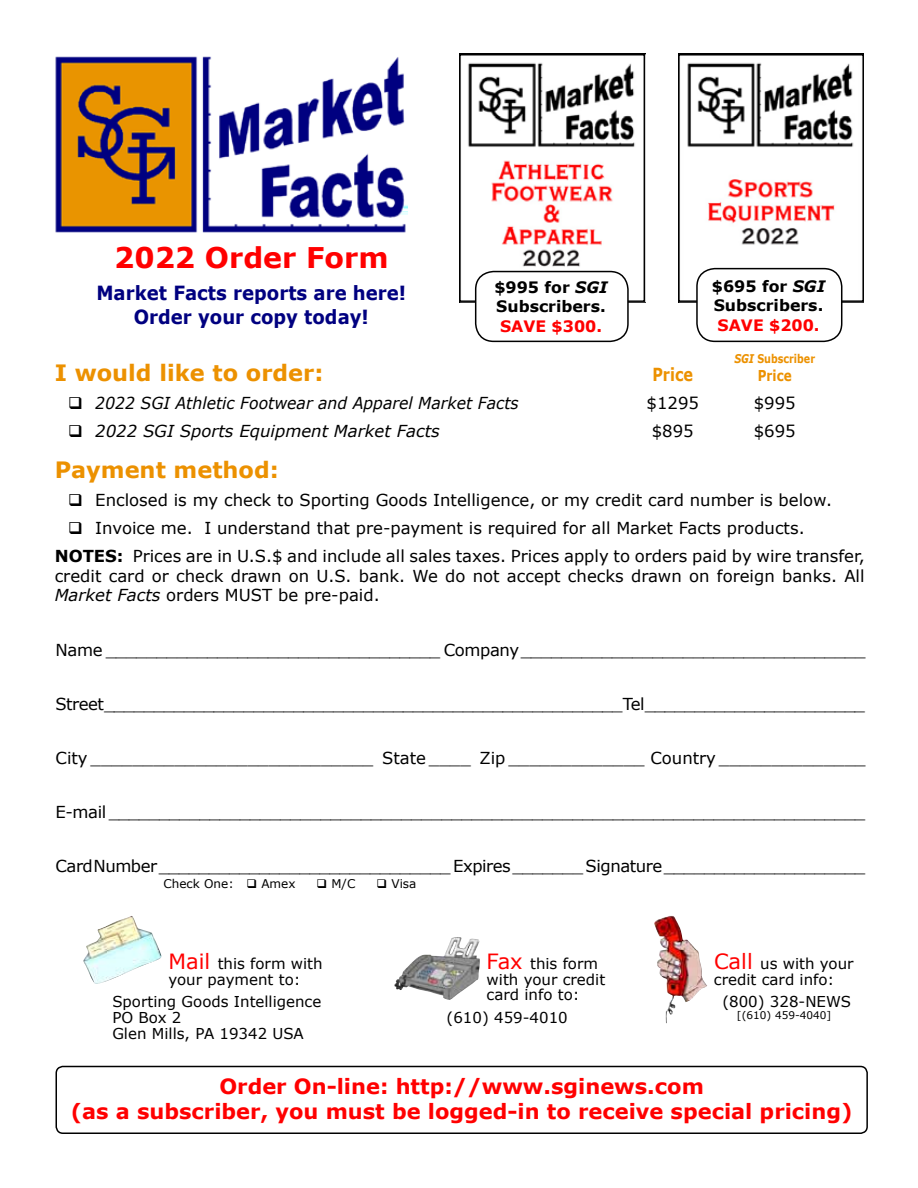
<style>
.page{position:relative;width:918px;height:1188px;background:#fff}
.page>*{position:absolute;margin:0;border:0;box-sizing:border-box;transform-origin:0 0}
.t1{font:700 28.5px "Verdana";color:#f00}
.t2{font:700 22.5px "Verdana";color:#ec9100}
.t3{font:700 21px/25.2px "Verdana";color:#f00;text-align:center}
.t4{font:700 19.5px/24px "Verdana";color:#000080;text-align:center;scale:.93 1}
.t5{font:700 18px "Verdana";color:#ec9100;scale:.8 1}
.t6{font:16.5px/28.2px "Verdana";color:#000}
.t7{font:16.5px "Verdana";letter-spacing:-.03em;color:#000}
.t8{font:16.5px "Verdana";letter-spacing:-.025em;color:#000}
.t9{font:16.5px "Verdana";letter-spacing:-.02em;color:#000}
.t10{font:italic 16.5px "Verdana";color:#000;scale:.95 1}
.t11{font:italic 16.5px "Verdana";color:#000}
.t12{font:700 15.75px/19.5px "Verdana";color:#000}
.t13{font:700 15.75px "Verdana";color:#f00}
.t14{font:15px/15.8px "Verdana";color:#000}
.t15{font:700 15px "Verdana";color:#ec9100;scale:.8 1}
.t16{font:12px "Verdana";color:#000}
.t17{font:700 12px "Verdana";color:#ec9100;scale:.8 1}
.t18{font:10.5px "Verdana";color:#000}
.s1{font-style:italic}
.s2{font-weight:700}
.s3{font-size:21px;color:#f00}
</style>
<div class="page">
<img style="left:687px;top:63px;width:167px;height:236px">
<div style="left:678px;top:54px;width:186px;height:248px;border:2px solid #000"></div>
<img style="left:468px;top:63px;width:167px;height:237px">
<div style="left:459px;top:54px;width:186px;height:248px;border:1px solid #000"></div>
<img style="left:394px;top:937px;width:86px;height:63px">
<img style="left:654px;top:916px;width:53px;height:107px">
<img style="left:83px;top:916px;width:79px;height:68px">
<div style="left:56px;top:1066px;width:812px;height:68px;border:2px solid #000;border-radius:7px"></div>
<img style="left:55px;top:56px;width:353px;height:177px">
<div style="left:476px;top:272px;width:152px;height:69px;background:#fff;border-radius:18px"></div>
<div style="left:475px;top:271px;width:154px;height:71px;border:2px solid #000;border-radius:18px"></div>
<div style="left:697px;top:269px;width:145px;height:72px;background:#fff;border-radius:18px"></div>
<div style="left:696px;top:268px;width:146px;height:74px;border:2px solid #000;border-radius:18px"></div>
<h1 class="t1" style="left:114px;top:239px;width:276px">2022 Order Form</h1>
<p class="t4" style="left:96px;top:281px;width:335px">Market Facts reports are here!<br>Order your copy today!</p>
<p class="t12" style="left:494px;top:277px;width:115px">$995 for <span class="s1">SGI<br></span>Subscribers.</p>
<p class="t13" style="left:500px;top:316px;width:104px">SAVE $300.</p>
<p class="t12" style="left:712px;top:276px;width:115px">$695 for <span class="s1">SGI<br></span>Subscribers.</p>
<p class="t13" style="left:718px;top:315px;width:104px">SAVE $200.</p>
<p class="t17" style="left:734px;top:351px;width:102px"><span class="s1">SGI</span> Subscriber</p>
<h2 class="t2" style="left:55px;top:358px;width:270px">I would like to order:</h2>
<p class="t5" style="left:652px;top:363px;width:52px">Price</p>
<p class="t15" style="left:758px;top:366px;width:44px">Price</p>
<p class="t10" style="left:68px;top:392px;width:476px">❑ 2022 SGI Athletic Footwear and Apparel Market Facts</p>
<p class="t6" style="left:647px;top:389px;width:54px">$1295</p>
<p class="t6" style="left:754px;top:389px;width:43px">$995</p>
<p class="t11" style="left:68px;top:420px;width:373px">❑ 2022 SGI Sports Equipment Market Facts</p>
<p class="t6" style="left:652px;top:417px;width:43px">$895</p>
<p class="t6" style="left:754px;top:417px;width:43px">$695</p>
<h2 class="t2" style="left:55px;top:455px;width:226px">Payment method:</h2>
<p class="t6" style="left:68px;top:485px;width:765px">❑ Enclosed is my check to Sporting Goods Intelligence, or my credit card number is below.</p>
<p class="t6" style="left:55px;top:514px;width:812px;text-indent:14px">❑ Invoice me. I understand that pre-payment is required for all Market Facts products.<br><span class="s2">NOTES:</span> Prices are in U.S.$ and include all sales taxes. Prices apply to orders paid by wire transfer,</p>
<p class="t6" style="left:55px;top:566px;width:811px;line-height:19.5px">credit card or check drawn on U.S. bank. We do not accept checks drawn on foreign banks. All<br><span class="s1">Market Facts</span> orders MUST be pre-paid.</p>
<p class="t9" style="left:56px;top:638px;width:812px">Name _________________________________ Company __________________________________</p>
<p class="t7" style="left:56px;top:692px;width:811px">Street ____________________________________________________ Tel ______________ ________</p>
<p class="t6" style="left:56px;top:743px;width:812px">City ___________________________ State ____ Zip _____________ Country ______________</p>
<p class="t6" style="left:56px;top:797px;width:811px">E-mail ___________________________________________________________________________</p>
<p class="t8" style="left:56px;top:854px;width:811px">Card Number _____________________________ Expires _______ Signature ____________________</p>
<p class="t16" style="left:164px;top:876px;width:134px">Check One: ❑ Amex</p>
<p class="t16" style="left:317px;top:876px;width:40px">❑ M/C</p>
<p class="t16" style="left:377px;top:876px;width:41px">❑ Visa</p>
<p class="t14" style="left:168px;top:956px;width:156px"><span class="s3">Mail</span> this form with your payment to:</p>
<p class="t14" style="left:112px;top:994px;width:211px">Sporting Goods Intelligence<br>PO Box 2<br>Glen Mills, PA 19342 USA</p>
<p class="t3" style="left:71px;top:1073px;width:783px">Order On-line: http://www.sginews.com<br>(as a subscriber, you must be logged-in to receive special pricing)</p>
<p class="t14" style="left:714px;top:956px;width:141px"><span class="s3">Call</span> us with your credit card info:</p>
<p class="t14" style="left:722px;top:994px;width:130px">(800) 328-NEWS</p>
<p class="t18" style="left:737px;top:1007px;width:96px">[(610) 459-4040]</p>
<p class="t14" style="left:487px;top:955px;width:120px"><span class="s3">Fax</span> this form with your credit card info to:</p>
<p class="t14" style="left:447px;top:1009px;width:123px">(610) 459-4010</p>
</div>
